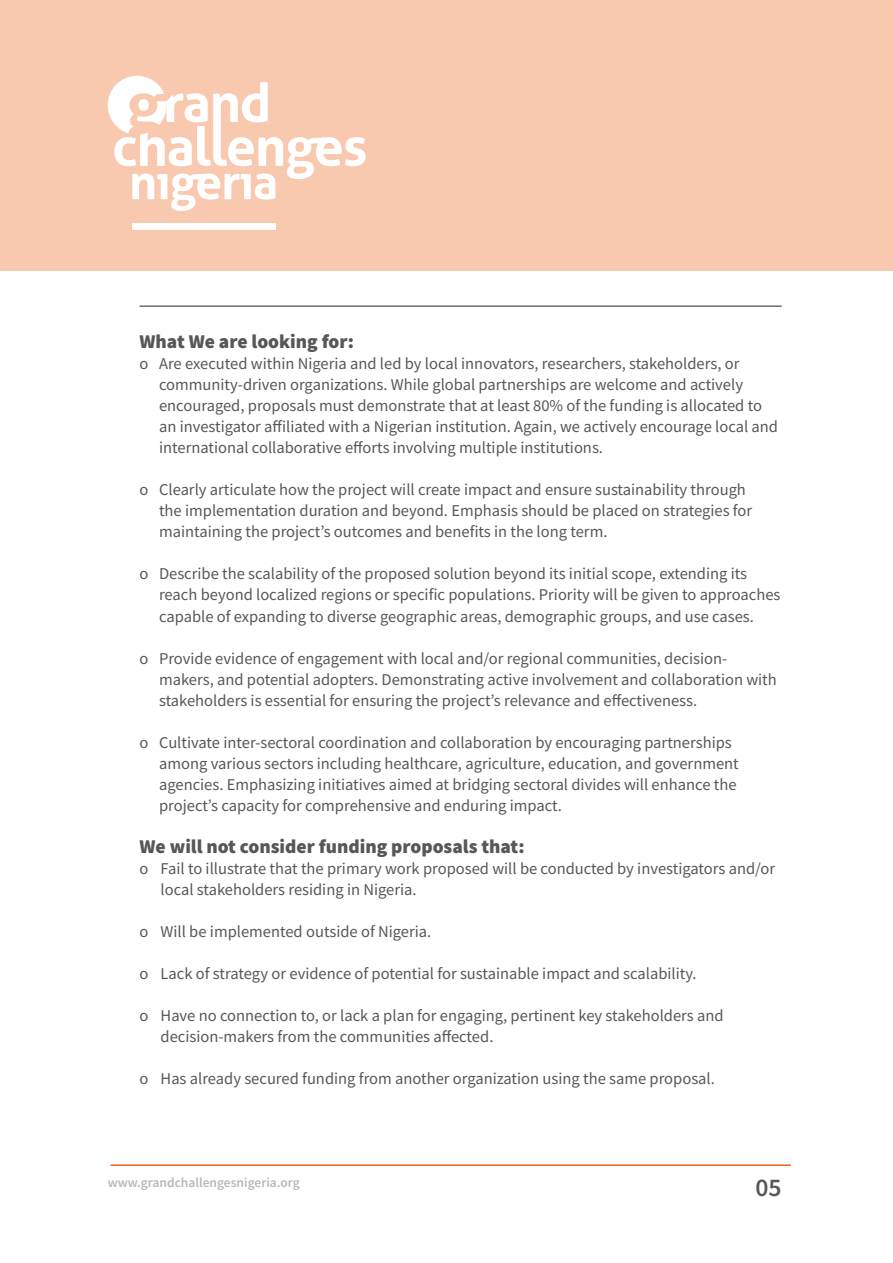
<style>
.page{position:relative;width:893px;height:1263px;background:#fff}
.page>*{position:absolute;margin:0;border:0;box-sizing:border-box;transform-origin:0 0}
.t1{font:600 25.5px "Source Sans Pro";color:#575756}
.t2{font:900 19.5px "Source Sans Pro";color:#575756}
.t3{font:16.5px/21px "Source Sans Pro";color:#575756}
.t4{font:600 13.5px "Source Sans Pro";color:#b9b8b8}
</style>
<div class="page">
<hr style="left:111px;top:1164px;width:680px;height:2px;background:#ec621a">
<div style="left:0;top:0;width:893px;height:270px;background:#f8c8af"></div>
<svg style="left:108px;top:76px;width:258px;height:135px"></svg>
<div style="left:132px;top:224px;width:143px;height:6px;background:#fff"></div>
<hr style="left:140px;top:305px;width:642px;height:2px;background:#6d6d6c">
<p class="t2" style="left:140px;top:328px;width:216px">What We are looking for:</p>
<p class="t3" style="left:159px;top:353px;width:620px;text-indent:-20px">o Are executed within Nigeria and led by local innovators, researchers, stakeholders, or community-driven organizations. While global partnerships are welcome and actively encouraged, proposals must demonstrate that at least 80% of the funding is allocated to an investigator affiliated with a Nigerian institution. Again, we actively encourage local and international collaborative efforts involving multiple institutions.</p>
<p class="t3" style="left:159px;top:479px;width:595px;text-indent:-20px">o Clearly articulate how the project will create impact and ensure sustainability through the implementation duration and beyond. Emphasis should be placed on strategies for maintaining the project’s outcomes and benefits in the long term.</p>
<p class="t3" style="left:159px;top:563px;width:623px;text-indent:-20px">o Describe the scalability of the proposed solution beyond its initial scope, extending its reach beyond localized regions or specific populations. Priority will be given to approaches capable of expanding to diverse geographic areas, demographic groups, and use cases.</p>
<p class="t3" style="left:159px;top:647px;width:619px;text-indent:-20px">o Provide evidence of engagement with local and/or regional communities, decision&shy;makers, and potential adopters. Demonstrating active involvement and collaboration with stakeholders is essential for ensuring the project’s relevance and effectiveness.</p>
<p class="t3" style="left:159px;top:731px;width:581px;text-indent:-20px">o Cultivate inter-sectoral coordination and collaboration by encouraging partnerships among various sectors including healthcare, agriculture, education, and government agencies. Emphasizing initiatives aimed at bridging sectoral divides will enhance the project’s capacity for comprehensive and enduring impact.</p>
<p class="t2" style="left:140px;top:832px;width:387px">We will not consider funding proposals that:</p>
<p class="t3" style="left:161px;top:857px;width:616px;text-indent:-21px">o Fail to illustrate that the primary work proposed will be conducted by investigators and/or local stakeholders residing in Nigeria.</p>
<p class="t3" style="left:140px;top:920px;width:293px">o Will be implemented outside of Nigeria.</p>
<p class="t3" style="left:140px;top:962px;width:559px">o Lack of strategy or evidence of potential for sustainable impact and scalability.</p>
<p class="t3" style="left:161px;top:1004px;width:565px;text-indent:-21px">o Have no connection to, or lack a plan for engaging, pertinent key stakeholders and decision-makers from the communities affected.</p>
<p class="t3" style="left:140px;top:1067px;width:577px">o Has already secured funding from another organization using the same proposal.</p>
<p class="t4" style="left:108px;top:1174px;width:194px">www.grandchallengesnigeria.org</p>
<h1 class="t1" style="left:755px;top:1171px;width:28px">05</h1>
</div>
